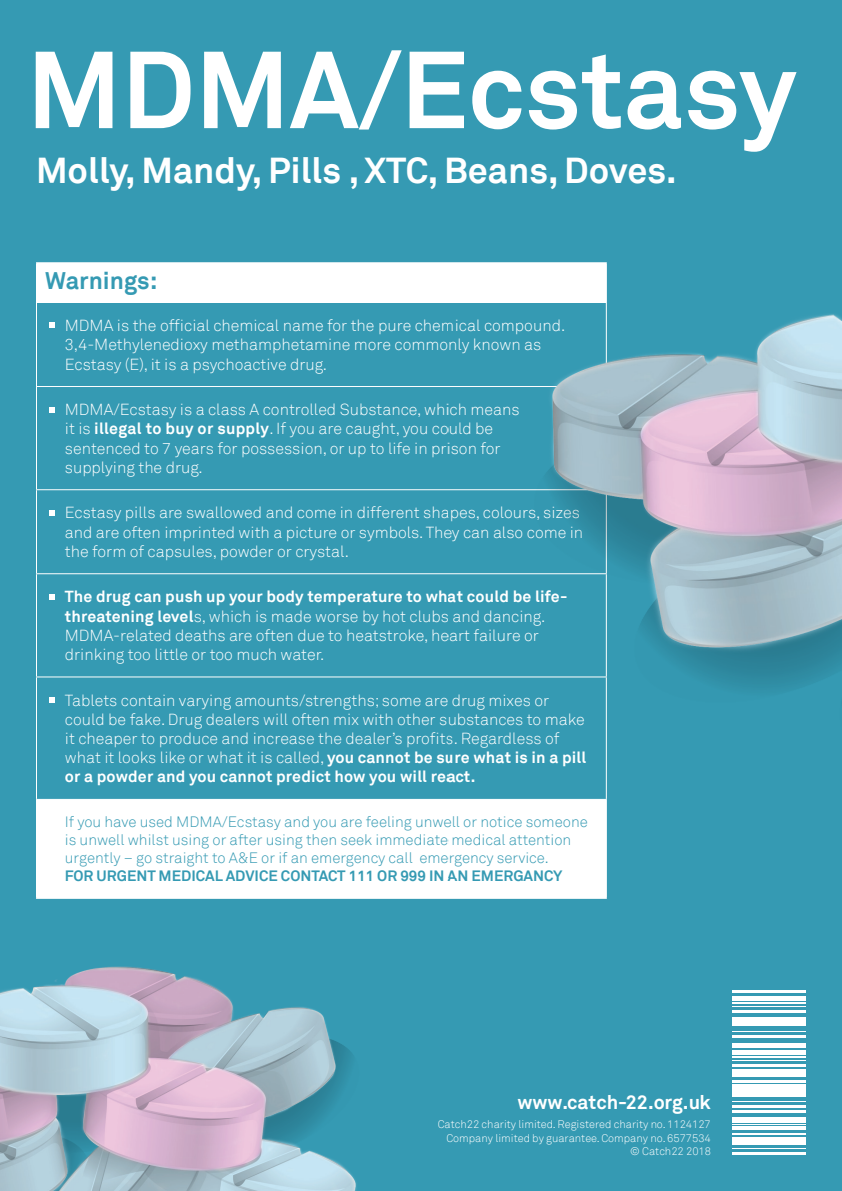
<style>
.page{position:relative;width:842px;height:1191px;background:#359ab3}
.page>*{position:absolute;margin:0;border:0;box-sizing:border-box;transform-origin:0 0}
.t1{font:700 107.8px "Akkurat";color:#fff}
.t2{font:700 36px "Akkurat";color:#fff}
.t3{font:700 24px "Akkurat";color:#359ab3}
.t4{font:700 19.5px "Akkurat";color:#fff}
.t5{font:300 16px/19.2px "Akkurat";color:#fff}
.t6{font:300 15px/18px "Akkurat";color:#359ab3}
.t7{font:700 15px "Akkurat";color:#359ab3}
.t8{font:300 11px/13.2px "Akkurat";color:#fff;text-align:right}
.s1{font-weight:700}
</style>
<div class="page">
<svg style="left:37px;top:263px;width:569px;height:634px"></svg>
<hr style="left:36px;top:262px;width:571px;height:1px;background:#fff">
<hr style="left:36px;top:263px;width:1px;height:39px;background:#fff">
<hr style="left:36px;top:302px;width:571px;height:1px;background:#fff">
<hr style="left:36px;top:303px;width:1px;height:83px;background:#fff">
<hr style="left:36px;top:386px;width:571px;height:1px;background:#fff">
<hr style="left:36px;top:387px;width:1px;height:102px;background:#fff">
<hr style="left:36px;top:489px;width:571px;height:1px;background:#fff">
<hr style="left:36px;top:490px;width:1px;height:83px;background:#fff">
<hr style="left:36px;top:573px;width:571px;height:1px;background:#fff">
<hr style="left:36px;top:574px;width:1px;height:102px;background:#fff">
<hr style="left:36px;top:676px;width:571px;height:1px;background:#fff">
<hr style="left:36px;top:677px;width:1px;height:122px;background:#fff">
<hr style="left:36px;top:799px;width:571px;height:1px;background:#fff">
<hr style="left:36px;top:800px;width:1px;height:97px;background:#fff">
<hr style="left:606px;top:800px;width:1px;height:97px;background:#fff">
<hr style="left:36px;top:897px;width:571px;height:1px;background:#fff">
<svg style="left:50px;top:322px;width:5px;height:6px"></svg>
<svg style="left:50px;top:407px;width:5px;height:5px"></svg>
<svg style="left:50px;top:510px;width:5px;height:6px"></svg>
<svg style="left:50px;top:594px;width:5px;height:5px"></svg>
<svg style="left:50px;top:696px;width:5px;height:6px"></svg>
<hr style="left:733px;top:990px;width:73px;height:3px;background:#fff">
<hr style="left:733px;top:1002px;width:73px;height:1px;background:#fff">
<hr style="left:733px;top:1064px;width:73px;height:2px;background:#fff">
<hr style="left:733px;top:1080px;width:73px;height:3px;background:#fff">
<hr style="left:733px;top:1006px;width:73px;height:1px;background:#fff">
<hr style="left:733px;top:1060px;width:73px;height:1px;background:#fff">
<hr style="left:733px;top:1101px;width:73px;height:1px;background:#fff">
<hr style="left:733px;top:1148px;width:73px;height:1px;background:#fff">
<hr style="left:733px;top:1124px;width:73px;height:1px;background:#fff">
<hr style="left:733px;top:1133px;width:73px;height:1px;background:#fff">
<hr style="left:733px;top:1030px;width:73px;height:1px;background:#fff">
<hr style="left:733px;top:1056px;width:73px;height:1px;background:#fff">
<hr style="left:733px;top:996px;width:73px;height:4px;background:#fff">
<hr style="left:733px;top:1043px;width:73px;height:4px;background:#fff">
<div style="left:733px;top:1049px;width:73px;height:5px;background:#fff"></div>
<div style="left:733px;top:1117px;width:73px;height:5px;background:#fff"></div>
<div style="left:733px;top:1136px;width:73px;height:8px;background:#fff"></div>
<svg style="left:733px;top:1126px;width:73px;height:3px"></svg>
<div style="left:733px;top:1069px;width:73px;height:7px;background:#fff"></div>
<div style="left:733px;top:1084px;width:73px;height:12px;background:#fff"></div>
<div style="left:733px;top:1017px;width:73px;height:9px;background:#fff"></div>
<hr style="left:733px;top:1009px;width:73px;height:3px;background:#fff">
<hr style="left:733px;top:1034px;width:73px;height:3px;background:#fff">
<hr style="left:733px;top:1105px;width:73px;height:3px;background:#fff">
<hr style="left:733px;top:1152px;width:73px;height:2px;background:#fff">
<hr style="left:733px;top:1110px;width:73px;height:2px;background:#fff">
<img style="left:0;top:884px;width:422px;height:307px">
<img style="left:448px;top:262px;width:394px;height:614px">
<h1 class="t1" style="left:27px;top:22px;width:771px">MDMA/Ecstasy</h1>
<h2 class="t2" style="left:36px;top:147px;width:642px">Molly, Mandy, Pills , XTC, Beans, Doves.</h2>
<h3 class="t3" style="left:45px;top:265px;width:114px">Warnings:</h3>
<p class="t5" style="left:65px;top:316px;width:502px">MDMA is the official chemical name for the pure chemical compound.<br>3,4-Methylenedioxy methamphetamine more commonly known as<br>Ecstasy (E), it is a psychoactive drug.</p>
<p class="t5" style="left:65px;top:400px;width:456px">MDMA/Ecstasy is a class A controlled Substance, which means it is <span class="s1">illegal to buy or supply</span>. If you are caught, you could be sentenced to 7 years for possession, or up to life in prison for supplying the drug.</p>
<p class="t5" style="left:65px;top:503px;width:520px">Ecstasy pills are swallowed and come in different shapes, colours, sizes and are often imprinted with a picture or symbols. They can also come in the form of capsules, powder or crystal.</p>
<p class="t5" style="left:65px;top:587px;width:504px"><span class="s1">The drug can push up your body temperature to what could be life&shy;threatening level</span>s, which is made worse by hot clubs and dancing.<br>MDMA-related deaths are often due to heatstroke, heart failure or drinking too little or too much water.</p>
<p class="t5" style="left:65px;top:690px;width:523px">Tablets contain varying amounts/strengths; some are drug mixes or could be fake. Drug dealers will often mix with other substances to make it cheaper to produce and increase the dealer’s profits. Regardless of what it looks like or what it is called, <span class="s1">you cannot be sure what is in a pill or a powder and you cannot predict how you will react.</span></p>
<p class="t6" style="left:65px;top:813px;width:524px">If you have used MDMA/Ecstasy and you are feeling unwell or notice someone is unwell whilst using or after using then seek immediate medical attention urgently – go straight to A&amp;E or if an emergency call emergency service.</p>
<p class="t7" style="left:65px;top:866px;width:499px">FOR URGENT MEDICAL ADVICE CONTACT 111 OR 999 IN AN EMERGANCY</p>
<p class="t4" style="left:517px;top:1090px;width:195px">www.catch-22.org.uk</p>
<p class="t8" style="left:438px;top:1118px;width:275px">Catch22 charity limited. Registered charity no. 1124127<br>Company limited by guarantee. Company no. 6577534 © Catch22 2018</p>
</div>
